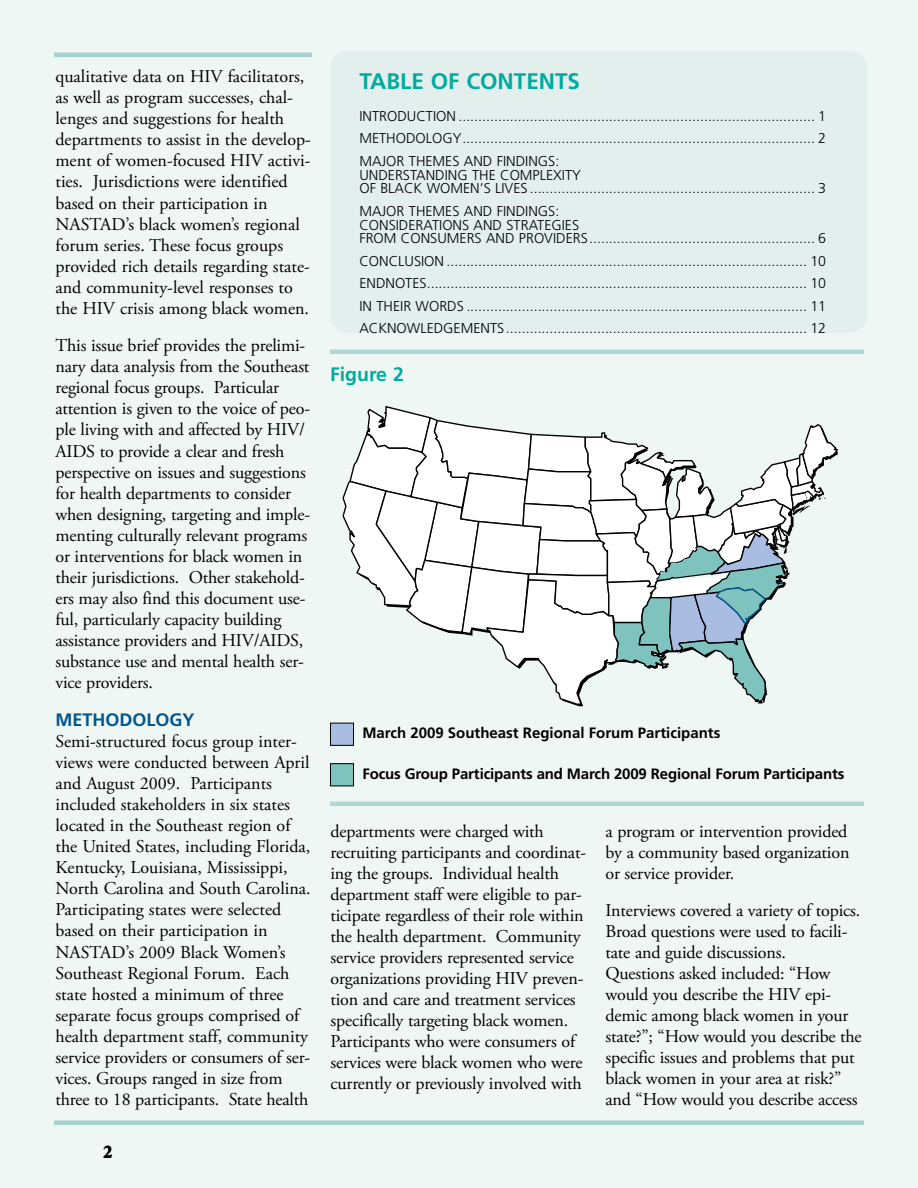
<style>
.page{position:relative;width:918px;height:1188px;background:#eff7f5}
.page>*{position:absolute;margin:0;border:0;box-sizing:border-box;transform-origin:0 0}
.t1{font:700 22.5px "Frutiger";color:#00ab9f}
.t2{font:700 19.5px "Frutiger";color:#00ab9f}
.t3{font:18px/21.1px "Adobe Garamond Pro";letter-spacing:-.01em;color:#000}
.t4{font:700 18px "Frutiger";color:#00578e}
.t5{font:700 18px "Adobe Garamond Pro";color:#000}
.t6{font:700 15px "Frutiger";letter-spacing:-.01em;color:#000}
.t7{font:300 14.25px/22.5px "Frutiger";color:#000;text-align:justify}
</style>
<div class="page">
<div style="left:54px;top:1120px;width:810px;height:5px;background:#a5d2ce"></div>
<hr style="left:54px;top:53px;width:258px;height:4px;background:#a5d2ce">
<div style="left:331px;top:51px;width:536px;height:281px;background:#e2efed;border-radius:16px"></div>
<svg style="left:342px;top:406px;width:496px;height:300px"></svg>
<div style="left:330px;top:723px;width:24px;height:22px;background:#a9bde2"></div>
<div style="left:330px;top:723px;width:24px;height:23px;border:1px solid #000"></div>
<div style="left:330px;top:764px;width:24px;height:22px;background:#7ec3be"></div>
<div style="left:330px;top:763px;width:24px;height:23px;border:1px solid #000"></div>
<hr style="left:330px;top:350px;width:534px;height:4px;background:#b1d7d4">
<hr style="left:330px;top:802px;width:534px;height:4px;background:#b1d7d4">
<p class="t3" style="left:56px;top:66px;width:257px">qualitative data on HIV facilitators, as well as program successes, chal&shy;lenges and suggestions for health departments to assist in the develop&shy;ment of women-focused HIV activi&shy;ties. Jurisdictions were identified based on their participation in NASTAD’s black women’s regional forum series. These focus groups provided rich details regarding state&shy;and community-level responses to the HIV crisis among black women.</p>
<p class="t3" style="left:56px;top:336px;width:256px">This issue brief provides the prelimi&shy;nary data analysis from the Southeast regional focus groups. Particular attention is given to the voice of peo&shy;ple living with and affected by HIV/ AIDS to provide a clear and fresh perspective on issues and suggestions for health departments to consider when designing, targeting and imple&shy;menting culturally relevant programs or interventions for black women in their jurisdictions. Other stakehold&shy;ers may also find this document use&shy;ful, particularly capacity building assistance providers and HIV/AIDS, substance use and mental health ser&shy;vice providers.</p>
<p class="t4" style="left:56px;top:709px;width:141px">METHODOLOGY</p>
<p class="t3" style="left:56px;top:731px;width:257px">Semi-structured focus group inter&shy;views were conducted between April and August 2009. Participants included stakeholders in six states located in the Southeast region of the United States, including Florida, Kentucky, Louisiana, Mississippi, North Carolina and South Carolina.<br>Participating states were selected based on their participation in NASTAD’s 2009 Black Women’s Southeast Regional Forum. Each state hosted a minimum of three separate focus groups comprised of health department staff, community service providers or consumers of ser&shy;vices. Groups ranged in size from three to 18 participants. State health</p>
<p class="t5" style="left:103px;top:1141px;width:11px">2</p>
<p class="t1" style="left:359px;top:68px;width:25px">Table</p>
<p class="t1" style="left:431px;top:68px;width:65px">of Contents</p>
<p class="t7" style="left:359px;top:105px;width:468px">INTRODUCTION .......................................................................................... 1<br>METHODOLOGY......................................................................................... 2<br>MAJOR THEMES AND FINDINGS:</p>
<p class="t7" style="left:359px;top:168px;width:468px;line-height:13.8px">UNDERSTANDING THE COMPLEXITY<br>OF BLACK WOMEN’S LIVES ........................................................................ 3</p>
<p class="t7" style="left:359px;top:204px;width:468px;line-height:13.8px;text-align:left">MAJOR THEMES AND FINDINGS:<br>CONSIDERATIONS AND STRATEGIES<br>FROM CONSUMERS AND PROVIDERS......................................................... 6</p>
<p class="t7" style="left:359px;top:250px;width:468px">CONCLUSION ........................................................................................... 10<br>ENDNOTES................................................................................................ 10<br>IN THEIR</p>
<p class="t7" style="left:416px;top:295px;width:11px">WORDS</p>
<p class="t7" style="left:359px;top:295px;width:468px;text-align:right">...................................................................................... 11<br>ACKNOWLEDGEMENTS............................................................................ 12</p>
<p class="t2" style="left:330px;top:363px;width:75px">Figure 2</p>
<p class="t6" style="left:362px;top:724px;width:360px">March 2009 Southeast Regional Forum Participants</p>
<p class="t6" style="left:362px;top:765px;width:484px">Focus Group Participants and March 2009 Regional Forum Participants</p>
<p class="t3" style="left:331px;top:821px;width:257px">departments were charged with recruiting participants and coordinat&shy;ing the groups. Individual health department staff were eligible to par&shy;ticipate regardless of their role within the health department. Community service providers represented service organizations providing HIV preven&shy;tion and care and treatment services specifically targeting black women.<br>Participants who were consumers of services were black women who were currently or previously involved with</p>
<p class="t3" style="left:606px;top:821px;width:245px;text-align:justify">a program or intervention provided by a community based organization or service provider.</p>
<p class="t3" style="left:606px;top:900px;width:258px">Interviews covered a variety of topics.<br>Broad questions were used to facili&shy;tate and guide discussions.<br>Questions asked included: “How would you describe the HIV epi&shy;demic among black women in your state?”; “How would you describe the specific issues and problems that put black women in your area at risk?” and “How would you describe access</p>
</div>
